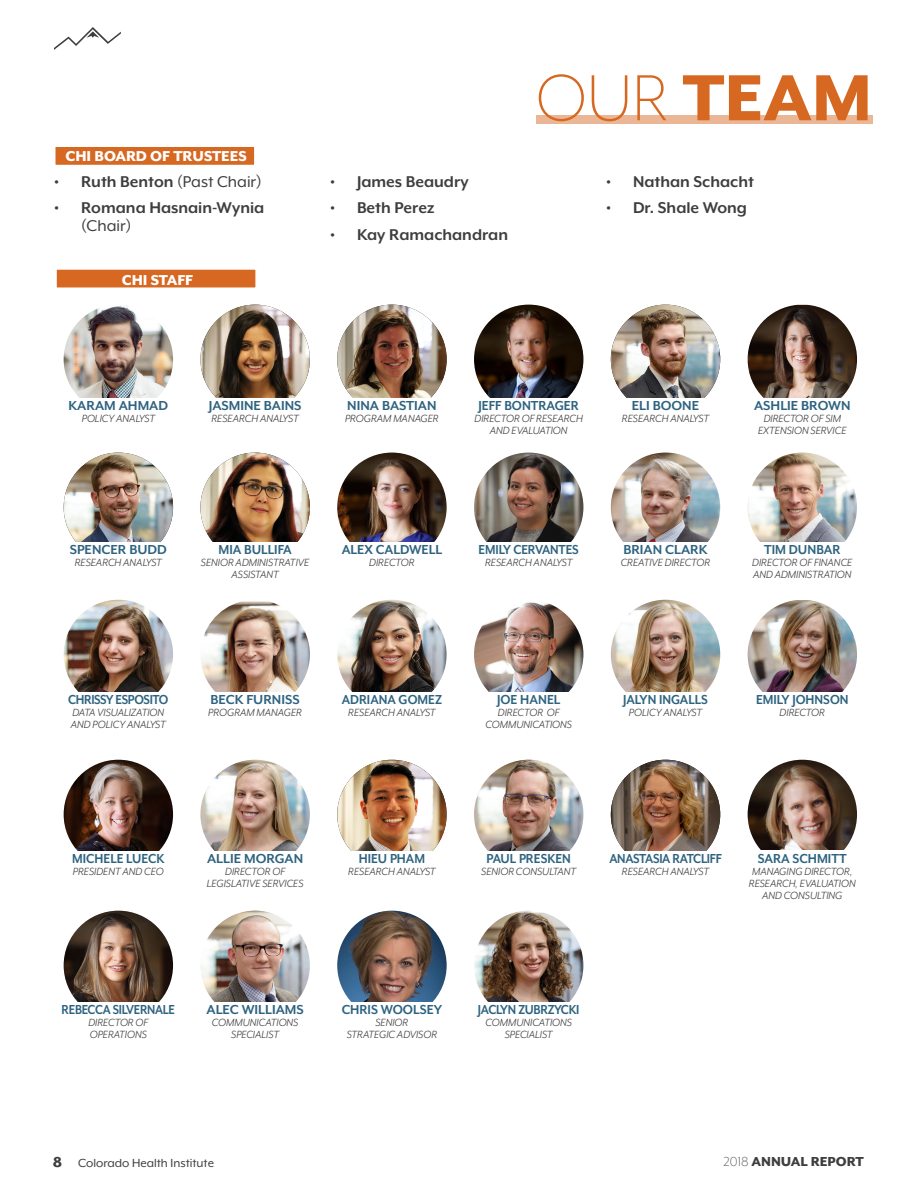
<style>
.page{position:relative;width:918px;height:1188px;background:#fff}
.page>*{position:absolute;margin:0;border:0;box-sizing:border-box;transform-origin:0 0}
.service_name{font:800 75px "Mr Eaves XL Mod OT";color:#d76822}
.t1{font:700 18px/18px "Mr Eaves XL Mod OT";color:#3e3e3f}
.t2{font:800 16.5px "Mr Eaves XL Mod OT";color:#fff}
.t3{font:700 15px "Mr Eaves XL Mod OT";color:#2e6380}
.t4{font:700 15px "Mr Eaves XL Mod OT";color:#2e6380;scale:.92 1}
.t5{font:700 15px "Mr Eaves XL Mod OT";color:#2e6380;scale:.94 1}
.t6{font:700 15px "Mr Eaves XL Mod OT";letter-spacing:-.02em;color:#2e6380;scale:.89 1}
.t7{font:700 15px "Mr Eaves XL Mod OT";letter-spacing:-.02em;color:#2e6380;scale:.87 1}
.t8{font:800 15px "Mr Eaves XL Mod OT";color:#3e3e3f}
.t9{font:700 15px "Mr Eaves XL Mod OT";letter-spacing:-.03em;color:#2e6380;scale:.89 1}
.t10{font:700 15px "Mr Eaves XL Mod OT";color:#2e6380;scale:.9 1}
.t11{font:700 15px "Mr Eaves XL Mod OT";color:#2e6380;scale:.95 1}
.t12{font:13.5px "Mr Eaves XL Mod OT";color:#3e3e3f}
.job_title{font:italic 12px/12px "Mr Eaves XL Mod OT";color:#3e3e3f;text-align:center}
.s1{font-weight:400}
.s2{font-weight:300}
.s3{font-weight:800;font-size:16.5px}
</style>
<div class="page">
<svg style="left:54px;top:27px;width:67px;height:23px"></svg>
<div style="left:536px;top:115px;width:336px;height:9px;background:#ebb695"></div>
<img style="left:611px;top:305px;width:109px;height:109px;border-radius:55px">
<img style="left:611px;top:453px;width:109px;height:109px;border-radius:55px">
<img style="left:611px;top:600px;width:109px;height:109px;border-radius:55px">
<img style="left:611px;top:760px;width:109px;height:109px;border-radius:55px">
<div style="left:609px;top:398px;width:114px;height:45px;background:#fff"></div>
<div style="left:609px;top:542px;width:114px;height:45px;background:#fff"></div>
<div style="left:609px;top:692px;width:114px;height:45px;background:#fff"></div>
<div style="left:609px;top:851px;width:114px;height:45px;background:#fff"></div>
<img style="left:748px;top:305px;width:109px;height:93px">
<img style="left:748px;top:453px;width:109px;height:109px;border-radius:55px">
<img style="left:748px;top:600px;width:109px;height:92px">
<img style="left:748px;top:760px;width:109px;height:109px;border-radius:55px">
<div style="left:745px;top:542px;width:114px;height:45px;background:#fff"></div>
<div style="left:745px;top:851px;width:114px;height:68px;background:#fff"></div>
<img style="left:64px;top:305px;width:109px;height:109px;border-radius:55px">
<img style="left:64px;top:453px;width:109px;height:109px;border-radius:55px">
<img style="left:64px;top:600px;width:109px;height:109px;border-radius:55px">
<img style="left:64px;top:760px;width:109px;height:109px;border-radius:55px">
<img style="left:64px;top:911px;width:109px;height:109px;border-radius:55px">
<div style="left:61px;top:398px;width:114px;height:36px;background:#fff"></div>
<div style="left:61px;top:542px;width:114px;height:45px;background:#fff"></div>
<div style="left:61px;top:692px;width:114px;height:45px;background:#fff"></div>
<div style="left:61px;top:851px;width:114px;height:45px;background:#fff"></div>
<div style="left:61px;top:1002px;width:114px;height:45px;background:#fff"></div>
<img style="left:200px;top:305px;width:110px;height:109px;border-radius:55px">
<img style="left:200px;top:453px;width:110px;height:109px;border-radius:55px">
<img style="left:201px;top:602px;width:109px;height:90px">
<img style="left:200px;top:760px;width:110px;height:109px;border-radius:55px">
<img style="left:200px;top:911px;width:110px;height:109px;border-radius:55px">
<div style="left:198px;top:398px;width:114px;height:36px;background:#fff"></div>
<div style="left:198px;top:542px;width:114px;height:45px;background:#fff"></div>
<div style="left:198px;top:851px;width:114px;height:45px;background:#fff"></div>
<div style="left:198px;top:1002px;width:114px;height:45px;background:#fff"></div>
<img style="left:337px;top:305px;width:110px;height:109px;border-radius:55px">
<img style="left:337px;top:453px;width:110px;height:109px;border-radius:55px">
<img style="left:337px;top:600px;width:110px;height:109px;border-radius:55px">
<img style="left:337px;top:760px;width:109px;height:91px">
<img style="left:337px;top:911px;width:110px;height:109px;border-radius:55px">
<div style="left:335px;top:398px;width:114px;height:36px;background:#fff"></div>
<div style="left:335px;top:542px;width:114px;height:45px;background:#fff"></div>
<div style="left:335px;top:692px;width:114px;height:45px;background:#fff"></div>
<div style="left:335px;top:1002px;width:114px;height:45px;background:#fff"></div>
<img style="left:474px;top:305px;width:109px;height:109px;border-radius:55px">
<img style="left:474px;top:453px;width:109px;height:109px;border-radius:55px">
<img style="left:474px;top:600px;width:109px;height:109px;border-radius:55px">
<img style="left:474px;top:760px;width:109px;height:109px;border-radius:55px">
<img style="left:474px;top:911px;width:109px;height:109px;border-radius:55px">
<div style="left:472px;top:398px;width:114px;height:41px;background:#fff"></div>
<div style="left:472px;top:542px;width:114px;height:45px;background:#fff"></div>
<div style="left:472px;top:692px;width:114px;height:45px;background:#fff"></div>
<div style="left:472px;top:851px;width:114px;height:45px;background:#fff"></div>
<div style="left:472px;top:1002px;width:114px;height:45px;background:#fff"></div>
<div style="left:55px;top:268px;width:202px;height:21px;background:#d76822;border:2px solid #fff"></div>
<div style="left:54px;top:146px;width:202px;height:20px;background:#d76822;border:2px solid #fff"></div>
<p class="t2" style="left:66px;top:148px;width:183px">CHI BOARD OF TRUSTEES</p>
<p class="t1" style="left:54px;top:173px;width:209px">• Ruth Benton <span class="s1">(Past Chair)</span></p>
<p class="t1" style="left:81px;top:199px;width:185px;text-indent:-27px">• Romana Hasnain-Wynia <span class="s1">(Chair)</span></p>
<p class="t2" style="left:122px;top:272px;width:73px">CHI STAFF</p>
<p class="t1" style="left:330px;top:173px;width:140px">• James Beaudry</p>
<p class="t1" style="left:330px;top:199px;width:106px">• Beth Perez</p>
<p class="t1" style="left:330px;top:225px;width:180px">• Kay Ramachandran</p>
<p class="service_name" style="left:536px;top:60px;width:338px"><span class="s2">OUR</span> TEAM</p>
<p class="t1" style="left:606px;top:173px;width:150px">• Nathan Schacht</p>
<p class="t1" style="left:606px;top:199px;width:143px">• Dr. Shale Wong</p>
<p class="t3" style="left:69px;top:398px;width:101px">KARAM AHMAD</p>
<p class="job_title" style="left:82px;top:412px;width:75px">POLICY ANALYST</p>
<p class="t3" style="left:209px;top:398px;width:94px">JASMINE BAINS</p>
<p class="job_title" style="left:211px;top:412px;width:89px">RESEARCH ANALYST</p>
<p class="t3" style="left:347px;top:398px;width:91px">NINA BASTIAN</p>
<p class="job_title" style="left:345px;top:412px;width:95px">PROGRAM MANAGER</p>
<p class="t5" style="left:479px;top:398px;width:108px">JEFF BONTRAGER</p>
<p class="job_title" style="left:474px;top:412px;width:110px">DIRECTOR OF RESEARCH</p>
<p class="job_title" style="left:490px;top:424px;width:79px">AND EVALUATION</p>
<p class="t3" style="left:632px;top:398px;width:69px">ELI BOONE</p>
<p class="job_title" style="left:622px;top:412px;width:89px">RESEARCH ANALYST</p>
<p class="t3" style="left:754px;top:398px;width:98px">ASHLIE BROWN</p>
<p class="job_title" style="left:764px;top:412px;width:79px">DIRECTOR OF SIM</p>
<p class="job_title" style="left:758px;top:424px;width:90px">EXTENSION SERVICE</p>
<p class="t3" style="left:70px;top:542px;width:99px">SPENCER BUDD</p>
<p class="job_title" style="left:75px;top:557px;width:89px">RESEARCH ANALYST</p>
<p class="t5" style="left:219px;top:542px;width:79px">MIA BULLIFA</p>
<p class="job_title" style="left:201px;top:557px;width:110px">SENIOR ADMINISTRATIVE</p>
<p class="job_title" style="left:232px;top:569px;width:49px">ASSISTANT</p>
<p class="t3" style="left:342px;top:542px;width:102px">ALEX CALDWELL</p>
<p class="job_title" style="left:369px;top:557px;width:47px">DIRECTOR</p>
<p class="t10" style="left:479px;top:542px;width:113px">EMILY CERVANTES</p>
<p class="job_title" style="left:485px;top:557px;width:89px">RESEARCH ANALYST</p>
<p class="t3" style="left:623px;top:542px;width:86px">BRIAN CLARK</p>
<p class="job_title" style="left:621px;top:557px;width:91px">CREATIVE DIRECTOR</p>
<p class="t5" style="left:764px;top:542px;width:83px">TIM DUNBAR</p>
<p class="job_title" style="left:752px;top:557px;width:102px">DIRECTOR OF FINANCE</p>
<p class="job_title" style="left:753px;top:569px;width:100px">AND ADMINISTRATION</p>
<p class="t9" style="left:68px;top:692px;width:114px">CHRISSY ESPOSITO</p>
<p class="job_title" style="left:71px;top:707px;width:97px;text-align:left">DATA VISUALIZATION<br>AND POLICY ANALYST</p>
<p class="t3" style="left:211px;top:692px;width:91px">BECK FURNISS</p>
<p class="job_title" style="left:208px;top:707px;width:95px">PROGRAM MANAGER</p>
<p class="t4" style="left:342px;top:692px;width:111px">ADRIANA GOMEZ</p>
<p class="job_title" style="left:348px;top:707px;width:89px">RESEARCH ANALYST</p>
<p class="t5" style="left:497px;top:692px;width:69px">JOE HANEL</p>
<p class="job_title" style="left:485px;top:707px;width:88px">DIRECTOR OF<br>COMMUNICATIONS</p>
<p class="t4" style="left:623px;top:692px;width:94px">JALYN INGALLS</p>
<p class="job_title" style="left:629px;top:707px;width:75px">POLICY ANALYST</p>
<p class="t4" style="left:756px;top:692px;width:102px">EMILY JOHNSON</p>
<p class="job_title" style="left:780px;top:707px;width:47px">DIRECTOR</p>
<p class="t4" style="left:72px;top:851px;width:102px">MICHELE LUECK</p>
<p class="job_title" style="left:73px;top:865px;width:92px">PRESIDENT AND CEO</p>
<p class="t3" style="left:207px;top:851px;width:98px">ALLIE MORGAN</p>
<p class="job_title" style="left:207px;top:865px;width:98px">DIRECTOR OF<br>LEGISLATIVE SERVICES</p>
<p class="t4" style="left:359px;top:851px;width:74px">HIEU PHAM</p>
<p class="job_title" style="left:348px;top:865px;width:89px">RESEARCH ANALYST</p>
<p class="t4" style="left:486px;top:851px;width:93px">PAUL PRESKEN</p>
<p class="job_title" style="left:481px;top:865px;width:97px">SENIOR CONSULTANT</p>
<p class="t6" style="left:609px;top:851px;width:128px">ANASTASIA RATCLIFF</p>
<p class="job_title" style="left:622px;top:865px;width:89px">RESEARCH ANALYST</p>
<p class="t5" style="left:758px;top:851px;width:96px">SARA SCHMITT</p>
<p class="job_title" style="left:749px;top:865px;width:108px">MANAGING DIRECTOR,<br>RESEARCH, EVALUATION<br>AND CONSULTING</p>
<p class="t7" style="left:62px;top:1002px;width:132px">REBECCA SILVERNALE</p>
<p class="job_title" style="left:88px;top:1016px;width:61px;text-align:left">DIRECTOR OF<br>OPERATIONS</p>
<p class="t3" style="left:207px;top:1002px;width:99px">ALEC WILLIAMS</p>
<p class="job_title" style="left:212px;top:1016px;width:88px">COMMUNICATIONS<br>SPECIALIST</p>
<p class="t11" style="left:342px;top:1002px;width:107px">CHRIS WOOLSEY</p>
<p class="job_title" style="left:375px;top:1016px;width:34px">SENIOR</p>
<p class="job_title" style="left:347px;top:1028px;width:92px">STRATEGIC ADVISOR</p>
<p class="t6" style="left:478px;top:1002px;width:116px">JACLYN ZUBRZYCKI</p>
<p class="job_title" style="left:485px;top:1016px;width:88px">COMMUNICATIONS<br>SPECIALIST</p>
<p class="t12" style="left:53px;top:1156px;width:163px"><span class="s3">8</span> Colorado Health Institute</p>
<p class="t8" style="left:724px;top:1154px;width:142px"><span class="s2">2018</span> ANNUAL REPORT</p>
</div>
